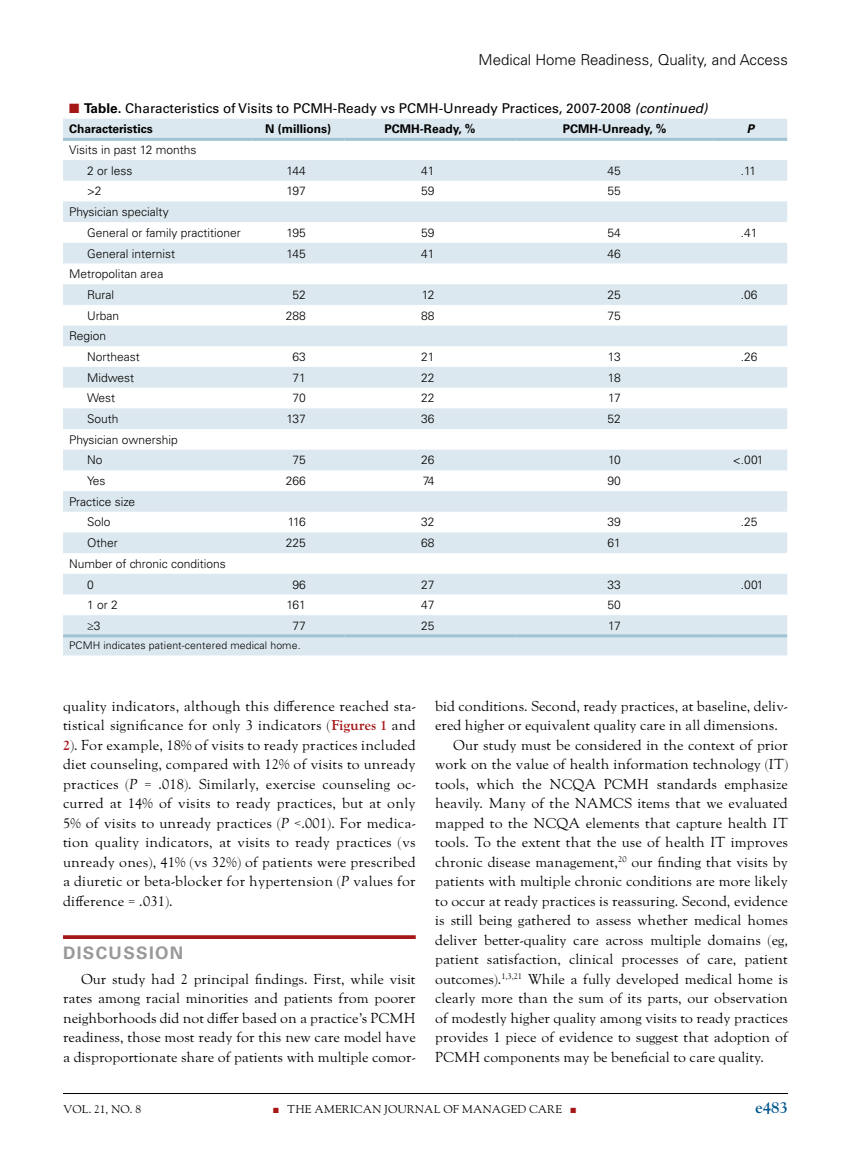
<style>
.page{position:relative;width:851px;height:1161px;background:#fff}
.page>*{position:absolute;margin:0;border:0;box-sizing:border-box;transform-origin:0 0}
.t1{font:700 17.25px "Univers LT Std";letter-spacing:.075em;color:#999}
.t2{font:700 16.5px "LTC Goudy Oldstyle Pro";color:#005890}
.t3{font:300 15px "Univers LT Std";color:#000}
.t4{font:14.25px/19.5px "LTC Goudy Oldstyle Pro";color:#000;text-align:justify}
.t5{font:13.5px "Univers LT Std";color:#000}
.t6{font:300 12px/20.7px "Univers LT Std";color:#000}
.t7{font:700 12px "Univers LT Std";color:#000}
.t8{font:italic 700 12px "Univers LT Std";color:#000}
.t9{font:11.25px "LTC Goudy Oldstyle Pro";color:#000}
.t10{font:300 10.5px "Univers LT Std";letter-spacing:.01em;color:#000}
.s1{color:#a51617}
.s2{font-weight:700}
.s3{font-style:italic}
.s4{font-weight:700;color:#a51617}
</style>
<div class="page">
<hr style="left:63px;top:1093px;width:725px;height:1px;background:#000">
<svg style="left:63px;top:935px;width:353px;height:4px"></svg>
<svg style="left:63px;top:119px;width:724px;height:536px;fill:#dce8ef"></svg>
<hr style="left:63px;top:634px;width:189px;height:3px;background:#a2c3d4">
<hr style="left:252px;top:634px;width:92px;height:3px;background:#a2c3d4">
<hr style="left:344px;top:634px;width:171px;height:3px;background:#a2c3d4">
<hr style="left:515px;top:634px;width:198px;height:3px;background:#a2c3d4">
<hr style="left:713px;top:634px;width:74px;height:3px;background:#a2c3d4">
<hr style="left:63px;top:138px;width:189px;height:3px;background:#a2c3d4">
<hr style="left:252px;top:138px;width:92px;height:3px;background:#a2c3d4">
<hr style="left:344px;top:138px;width:171px;height:3px;background:#a2c3d4">
<hr style="left:515px;top:138px;width:198px;height:3px;background:#a2c3d4">
<hr style="left:713px;top:138px;width:74px;height:3px;background:#a2c3d4">
<p class="t3" style="left:478px;top:51px;width:311px">Medical Home Readiness, Quality, and Access</p>
<p class="t5" style="left:69px;top:100px;width:640px"><span class="s1">■</span> <span class="s2">Table.</span> Characteristics of Visits to PCMH-Ready vs PCMH-Unready Practices, 2007-2008 <span class="s3">(continued)</span></p>
<p class="t7" style="left:69px;top:122px;width:85px">Characteristics</p>
<p class="t7" style="left:265px;top:122px;width:67px">N (millions)</p>
<p class="t7" style="left:384px;top:122px;width:92px">PCMH-Ready, %</p>
<p class="t7" style="left:562px;top:122px;width:105px">PCMH-Unready, %</p>
<p class="t8" style="left:746px;top:122px;width:9px">P</p>
<p class="t6" style="left:87px;top:139px;width:111px;text-indent:-18px">Visits in past 12 months<br>2 or less</p>
<p class="t6" style="left:286px;top:160px;width:21px">144</p>
<p class="t6" style="left:421px;top:160px;width:15px">41</p>
<p class="t6" style="left:607px;top:160px;width:15px">45</p>
<p class="t6" style="left:740px;top:160px;width:17px">.11</p>
<p class="t6" style="left:87px;top:181px;width:16px">&gt;2</p>
<p class="t6" style="left:286px;top:181px;width:21px">197</p>
<p class="t6" style="left:421px;top:181px;width:15px">59</p>
<p class="t6" style="left:607px;top:181px;width:15px">55</p>
<p class="t6" style="left:87px;top:202px;width:155px;text-indent:-18px">Physician specialty<br>General or family practitioner</p>
<p class="t6" style="left:286px;top:222px;width:21px">195</p>
<p class="t6" style="left:421px;top:222px;width:15px">59</p>
<p class="t6" style="left:607px;top:222px;width:15px">54</p>
<p class="t6" style="left:740px;top:222px;width:18px">.41</p>
<p class="t6" style="left:87px;top:243px;width:90px">General internist</p>
<p class="t6" style="left:286px;top:243px;width:21px">145</p>
<p class="t6" style="left:421px;top:243px;width:15px">41</p>
<p class="t6" style="left:607px;top:243px;width:15px">46</p>
<p class="t6" style="left:87px;top:264px;width:78px;text-indent:-18px">Metropolitan area<br>Rural</p>
<p class="t6" style="left:292px;top:284px;width:15px">52</p>
<p class="t6" style="left:422px;top:284px;width:14px">12</p>
<p class="t6" style="left:607px;top:284px;width:15px">25</p>
<p class="t6" style="left:740px;top:284px;width:18px">.06</p>
<p class="t6" style="left:87px;top:305px;width:34px">Urban</p>
<p class="t6" style="left:286px;top:305px;width:22px">288</p>
<p class="t6" style="left:421px;top:305px;width:15px">88</p>
<p class="t6" style="left:607px;top:305px;width:15px">75</p>
<p class="t6" style="left:87px;top:326px;width:54px;text-indent:-18px">Region<br>Northeast</p>
<p class="t6" style="left:292px;top:346px;width:15px">63</p>
<p class="t6" style="left:421px;top:346px;width:15px">21</p>
<p class="t6" style="left:608px;top:346px;width:14px">13</p>
<p class="t6" style="left:740px;top:346px;width:18px">.26</p>
<p class="t6" style="left:87px;top:367px;width:49px">Midwest</p>
<p class="t6" style="left:292px;top:367px;width:15px">71</p>
<p class="t6" style="left:421px;top:367px;width:15px">22</p>
<p class="t6" style="left:607px;top:367px;width:14px">18</p>
<p class="t6" style="left:87px;top:388px;width:30px">West</p>
<p class="t6" style="left:292px;top:388px;width:15px">70</p>
<p class="t6" style="left:421px;top:388px;width:15px">22</p>
<p class="t6" style="left:608px;top:388px;width:14px">17</p>
<p class="t6" style="left:87px;top:408px;width:33px">South</p>
<p class="t6" style="left:286px;top:408px;width:21px">137</p>
<p class="t6" style="left:421px;top:408px;width:15px">36</p>
<p class="t6" style="left:607px;top:408px;width:15px">52</p>
<p class="t6" style="left:87px;top:429px;width:92px;text-indent:-18px">Physician ownership<br>No</p>
<p class="t6" style="left:292px;top:450px;width:15px">75</p>
<p class="t6" style="left:421px;top:450px;width:15px">26</p>
<p class="t6" style="left:608px;top:450px;width:14px">10</p>
<p class="t6" style="left:732px;top:450px;width:32px">&lt;.001</p>
<p class="t6" style="left:87px;top:470px;width:20px">Yes</p>
<p class="t6" style="left:286px;top:470px;width:22px">266</p>
<p class="t6" style="left:423px;top:470px;width:13px">74</p>
<p class="t6" style="left:607px;top:470px;width:15px">90</p>
<p class="t6" style="left:69px;top:491px;width:68px;text-align:center">Practice size<br>Solo</p>
<p class="t6" style="left:288px;top:512px;width:20px">116</p>
<p class="t6" style="left:421px;top:512px;width:15px">32</p>
<p class="t6" style="left:607px;top:512px;width:15px">39</p>
<p class="t6" style="left:740px;top:512px;width:18px">.25</p>
<p class="t6" style="left:87px;top:533px;width:32px">Other</p>
<p class="t6" style="left:286px;top:533px;width:22px">225</p>
<p class="t6" style="left:421px;top:533px;width:15px">68</p>
<p class="t6" style="left:607px;top:533px;width:15px">61</p>
<p class="t6" style="left:87px;top:553px;width:140px;text-indent:-18px">Number of chronic conditions<br>0</p>
<p class="t6" style="left:292px;top:574px;width:15px">96</p>
<p class="t6" style="left:421px;top:574px;width:15px">27</p>
<p class="t6" style="left:607px;top:574px;width:15px">33</p>
<p class="t6" style="left:740px;top:574px;width:24px">.001</p>
<p class="t6" style="left:87px;top:595px;width:32px">1 or 2</p>
<p class="t6" style="left:286px;top:595px;width:21px">161</p>
<p class="t6" style="left:421px;top:595px;width:15px">47</p>
<p class="t6" style="left:607px;top:595px;width:15px">50</p>
<p class="t6" style="left:87px;top:615px;width:15px">≥3</p>
<p class="t6" style="left:292px;top:615px;width:15px">77</p>
<p class="t6" style="left:421px;top:615px;width:15px">25</p>
<p class="t6" style="left:608px;top:615px;width:14px">17</p>
<p class="t10" style="left:69px;top:639px;width:233px">PCMH indicates patient-centered medical home.</p>
<p class="t4" style="left:63px;top:697px;width:354px">quality indicators, although this difference reached sta&shy;tistical significance for only 3 indicators (<span class="s4">Figures 1</span> and <span class="s4">2</span>). For example, 18% of visits to ready practices included diet counseling, compared with 12% of visits to unready practices (<span class="s3">P</span> = .018). Similarly, exercise counseling oc&shy;curred at 14% of visits to ready practices, but at only 5% of visits to unready practices (<span class="s3">P</span> &lt;.001). For medica&shy;tion quality indicators, at visits to ready practices (vs unready ones), 41% (vs 32%) of patients were prescribed a diuretic or beta-blocker for hypertension (<span class="s3">P</span> values for difference = .031).</p>
<p class="t1" style="left:63px;top:942px;width:122px">DISCUSSION</p>
<p class="t4" style="left:63px;top:970px;width:354px;text-indent:18px">Our study had 2 principal findings. First, while visit rates among racial minorities and patients from poorer neighborhoods did not differ based on a practice’s PCMH readiness, those most ready for this new care model have a disproportionate share of patients with multiple comor-</p>
<p class="t4" style="left:435px;top:697px;width:354px">bid conditions. Second, ready practices, at baseline, deliv-</p>
<p class="t4" style="left:435px;top:717px;width:344px">ered higher or equivalent quality care in all dimensions.</p>
<p class="t4" style="left:453px;top:736px;width:336px">Our study must be considered in the context of prior</p>
<p class="t4" style="left:435px;top:756px;width:354px">work on the value of health information technology (IT)</p>
<p class="t4" style="left:435px;top:775px;width:354px">tools, which the NCQA PCMH standards emphasize</p>
<p class="t4" style="left:435px;top:795px;width:354px">heavily. Many of the NAMCS items that we evaluated</p>
<p class="t4" style="left:435px;top:814px;width:354px">mapped to the NCQA elements that capture health IT</p>
<p class="t4" style="left:435px;top:834px;width:354px">tools. To the extent that the use of health IT improves</p>
<p class="t4" style="left:435px;top:853px;width:354px">chronic disease management,<sup>20</sup> our finding that visits by</p>
<p class="t4" style="left:435px;top:873px;width:354px">patients with multiple chronic conditions are more likely</p>
<p class="t4" style="left:435px;top:892px;width:354px">to occur at ready practices is reassuring. Second, evidence</p>
<p class="t4" style="left:435px;top:912px;width:354px">is still being gathered to assess whether medical homes</p>
<p class="t4" style="left:435px;top:931px;width:354px">deliver better-quality care across multiple domains (eg,</p>
<p class="t4" style="left:435px;top:951px;width:354px">patient satisfaction, clinical processes of care, patient</p>
<p class="t4" style="left:435px;top:970px;width:354px">outcomes).<sup>1,3,21</sup> While a fully developed medical home is</p>
<p class="t4" style="left:435px;top:990px;width:354px">clearly more than the sum of its parts, our observation</p>
<p class="t4" style="left:435px;top:1009px;width:354px">of modestly higher quality among visits to ready practices</p>
<p class="t4" style="left:435px;top:1029px;width:354px">provides 1 piece of evidence to suggest that adoption of</p>
<p class="t4" style="left:435px;top:1048px;width:330px">PCMH components may be beneficial to care quality.</p>
<p class="t9" style="left:63px;top:1103px;width:80px">VOL. 21, NO. 8</p>
<p class="t9" style="left:273px;top:1103px;width:304px"><span class="s1">■</span> THE AMERICAN JOURNAL OF MANAGED CARE <span class="s1">■</span></p>
<p class="t2" style="left:755px;top:1099px;width:33px">e483</p>
</div>
